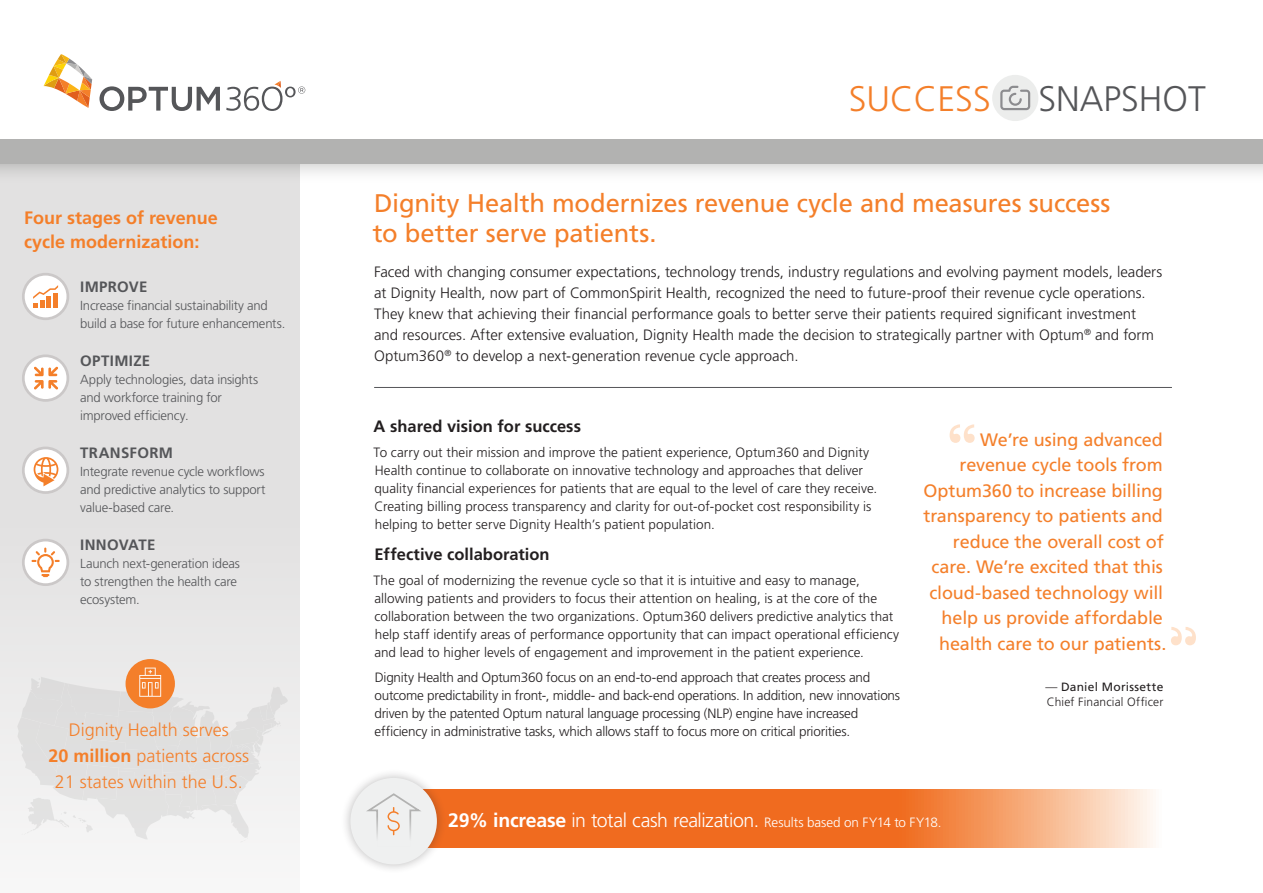
<style>
.page{position:relative;width:1263px;height:893px;background:#fff}
.page>*{position:absolute;margin:0;border:0;box-sizing:border-box;transform-origin:0 0}
.t1{font:300 35.4px "Frutiger LT Std";color:#555659}
.t2{font:300 35.4px "Frutiger LT Std";color:#f47f2a}
.t3{font:25.5px/30px "Frutiger LT Pro";letter-spacing:-.01em;color:#f47f2a}
.t4{font:18px/25.5px "Frutiger LT Pro";letter-spacing:-.005em;color:#f47f2a;text-align:right}
.t5{font:300 18px/25.5px "Frutiger LT Pro";color:#f47f2a;text-align:center}
.t6{font:700 18px/24px "Frutiger LT Pro";color:#f47f2a}
.t7{font:700 16.5px "Frutiger LT Pro";color:#231f20}
.t8{font:300 15px/21px "Frutiger LT Pro";color:#231f20}
.t9{font:700 15px "Frutiger LT Pro";letter-spacing:.02em;color:#555659}
.t10{font:300 13.5px/18px "Frutiger LT Pro";color:#231f20}
.t11{font:300 13.5px/18px "Frutiger LT Pro";letter-spacing:-.02em;color:#231f20}
.t12{font:300 13.5px "Frutiger LT Pro";letter-spacing:-.01em;color:#fff}
.t13{font:300 13.2px/18px "Frutiger LT Pro";letter-spacing:-.015em;color:#555659}
.t14{font:300 12px/15px "Frutiger LT Pro";letter-spacing:.015em;color:#231f20}
.s1{font-weight:700}
.s2{font-weight:400}
.s3{font-weight:700;font-size:19.5px}
.s4{font-size:19.5px}
</style>
<div class="page">
<div style="left:0;top:164px;width:300px;height:729px;background:#e2e1e1"></div>
<hr style="left:374px;top:387px;width:798px;height:1px;background:#555659">
<svg style="left:44px;top:54px;width:48px;height:54px"></svg>
<svg style="left:99px;top:86px;width:121px;height:25px"></svg>
<svg style="left:226px;top:81px;width:79px;height:30px"></svg>
<div style="left:992px;top:75px;width:46px;height:46px;background:#ecedec;border-radius:50%"></div>
<svg style="left:1000px;top:86px;width:30px;height:24px"></svg>
<svg style="left:0;top:164px;width:1263px;height:10px;fill:#e7e7e6"></svg>
<div style="left:0;top:140px;width:1263px;height:24px;background:#b2b2b1"></div>
<div style="left:126px;top:659px;width:49px;height:49px;background:#f47f2a;border-radius:50%"></div>
<svg style="left:17px;top:668px;width:271px;height:174px"></svg>
<svg style="left:950px;top:424px;width:25px;height:19px"></svg>
<svg style="left:1171px;top:627px;width:25px;height:18px"></svg>
<div style="left:23px;top:274px;width:45px;height:45px;background:#fff;border-radius:50%"></div>
<div style="left:22px;top:273px;width:47px;height:47px;border:3px solid #cbc8c8;border-radius:50%"></div>
<svg style="left:33px;top:285px;width:25px;height:23px"></svg>
<div style="left:23px;top:356px;width:45px;height:44px;background:#fff;border-radius:50%"></div>
<div style="left:22px;top:354px;width:47px;height:48px;border:3px solid #cbc8c8;border-radius:50%"></div>
<svg style="left:34px;top:367px;width:24px;height:22px"></svg>
<svg style="left:23px;top:448px;width:45px;height:44px"></svg>
<div style="left:22px;top:447px;width:47px;height:47px;border:3px solid #cbc8c8;border-radius:50%"></div>
<svg style="left:34px;top:457px;width:24px;height:29px"></svg>
<svg style="left:23px;top:540px;width:45px;height:45px"></svg>
<div style="left:22px;top:539px;width:47px;height:47px;border:3px solid #cbc8c8;border-radius:50%"></div>
<svg style="left:31px;top:548px;width:29px;height:29px"></svg>
<svg style="left:446px;top:789px;width:707px;height:59px;background:#f28342"></svg>
<div style="left:341px;top:768px;width:105px;height:106px;background:#231f20;opacity:.3"></div>
<div style="left:350px;top:778px;width:87px;height:86px;background:#eff0f0;border-radius:50%"></div>
<svg style="left:366px;top:793px;width:55px;height:44px"></svg>
<h3 class="t6" style="left:24px;top:206px;width:195px">Four stages of revenue cycle modernization:</h3>
<p class="t9" style="left:80px;top:277px;width:69px">IMPROVE</p>
<p class="t13" style="left:80px;top:296px;width:207px">Increase financial sustainability and build a base for future enhancements.</p>
<p class="t9" style="left:80px;top:352px;width:72px">OPTIMIZE</p>
<p class="t13" style="left:80px;top:370px;width:179px">Apply technologies, data insights and workforce training for improved efficiency.</p>
<p class="t9" style="left:80px;top:444px;width:94px">TRANSFORM</p>
<p class="t13" style="left:80px;top:462px;width:187px;text-align:justify">Integrate revenue cycle workflows and predictive analytics to support value-based care.</p>
<p class="t9" style="left:80px;top:536px;width:77px">INNOVATE</p>
<p class="t13" style="left:80px;top:554px;width:161px">Launch next-generation ideas to strengthen the health care ecosystem.</p>
<h3 class="t5" style="left:48px;top:718px;width:202px">Dignity Health serves<br><span class="s1">20 million</span> patients across<br>21 states within the U.S.</h3>
<h1 class="t2" style="left:849px;top:79px;width:143px">SUCCESS</h1>
<h1 class="t1" style="left:1038px;top:79px;width:169px">SNAPSHOT</h1>
<h2 class="t3" style="left:373px;top:188px;width:739px">Dignity Health modernizes revenue cycle and measures success to better serve patients.</h2>
<p class="t8" style="left:374px;top:261px;width:790px">Faced with changing consumer expectations, technology trends, industry regulations and evolving payment models, leaders at Dignity Health, now part of CommonSpirit Health, recognized the need to future-proof their revenue cycle operations.<br>They knew that achieving their financial performance goals to better serve their patients required significant investment and resources. After extensive evaluation, Dignity Health made the decision to strategically partner with Optum<sup>®</sup> and form Optum360<sup>®</sup> to develop a next-generation revenue cycle approach.</p>
<p class="t7" style="left:374px;top:416px;width:209px">A shared vision for success</p>
<p class="t10" style="left:374px;top:443px;width:505px">To carry out their mission and improve the patient experience, Optum360 and Dignity Health continue to collaborate on innovative technology and approaches that deliver quality financial experiences for patients that are equal to the level of care they receive.<br>Creating billing process transparency and clarity for out-of-pocket cost responsibility is helping to better serve Dignity Health’s patient population.</p>
<p class="t7" style="left:375px;top:545px;width:177px">Effective collaboration</p>
<p class="t10" style="left:374px;top:571px;width:527px">The goal of modernizing the revenue cycle so that it is intuitive and easy to manage, allowing patients and providers to focus their attention on healing, is at the core of the collaboration between the two organizations. Optum360 delivers predictive analytics that help staff identify areas of performance opportunity that can impact operational efficiency and lead to higher levels of engagement and improvement in the patient experience.</p>
<p class="t11" style="left:374px;top:668px;width:527px">Dignity Health and Optum360 focus on an end-to-end approach that creates process and outcome predictability in front-, middle- and back-end operations. In addition, new innovations driven by the patented Optum natural language processing (NLP) engine have increased efficiency in administrative tasks, which allows staff to focus more on critical priorities.</p>
<p class="t4" style="left:923px;top:427px;width:244px">We’re using advanced revenue cycle tools from<br>Optum360 to increase billing transparency to patients and reduce the overall cost of care. We’re excited that this cloud-based technology will help us provide affordable health care to our patients.</p>
<p class="t14" style="left:1045px;top:679px;width:119px">— <span class="s2">Daniel Morissette<br></span>Chief Financial Officer</p>
<p class="t12" style="left:448px;top:815px;width:495px"><span class="s3">29% increase</span> <span class="s4">in total cash realization.</span> Results based on FY14 to FY18.</p>
</div>
